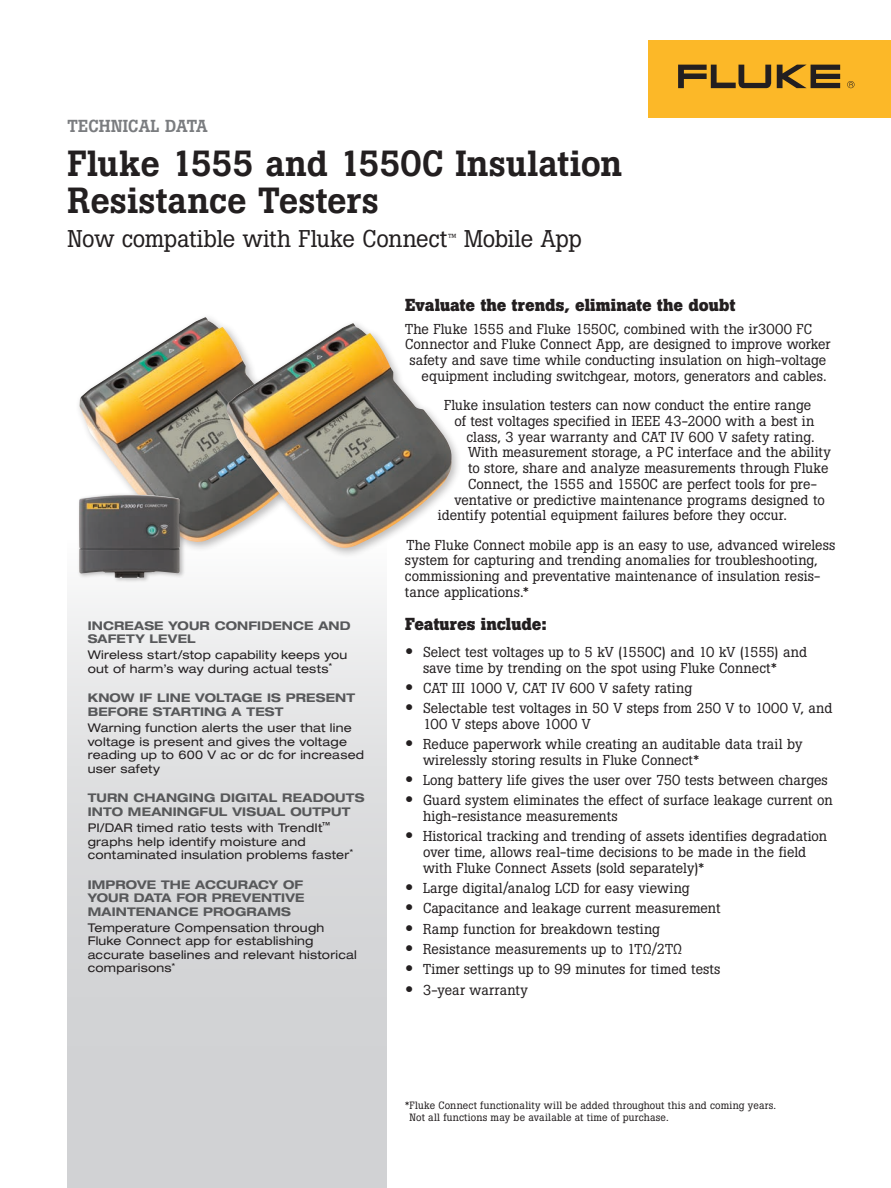
<style>
.page{position:relative;width:891px;height:1188px;background:#fff}
.page>*{position:absolute;margin:0;border:0;box-sizing:border-box;transform-origin:0 0}
.Headline{font:500 36px/37.5px "Boton Pro";color:#231f20}
.Body{font:24px "Boton Pro";letter-spacing:-.015em;color:#231f20}
.Subhead_1{font:700 17.25px "Boton Pro";color:#231f20}
.t1{font:500 17.25px "Boton Pro";color:#7a7c7f}
.Body-2{font:14.25px/15.8px "Boton Pro";letter-spacing:.005em;color:#231f20}
.Body_bullet{font:14.25px/15.8px "Boton Pro";letter-spacing:.005em;color:#231f20}
.Cover_sidebar_copy{font:expanded 12px/13.5px "Helvetica Neue LT Std";letter-spacing:.02em;color:#231f20}
.Cover_sidebar_subhea{font:700 expanded 12px/13.5px "Helvetica Neue LT Pro";letter-spacing:.015em;color:#57585a}
.Body_bullet-2{font:10.5px/12px "Boton Pro";letter-spacing:.02em;color:#231f20}
.s1{font-family:"Helvetica Neue LT Std";font-weight:500;font-stretch:expanded;font-size:16.5px}
</style>
<div class="page">
<div style="left:68px;top:540px;width:319px;height:648px;background:linear-gradient(to bottom,#f3f3f3,#c8c9cc)"></div>
<div style="left:648px;top:40px;width:243px;height:78px;background:#fcb828"></div>
<svg style="left:777px;top:65px;width:63px;height:23px"></svg>
<svg style="left:678px;top:65px;width:93px;height:23px"></svg>
<svg style="left:847px;top:81px;width:8px;height:7px"></svg>
<div style="left:75px;top:313px;width:240px;height:240px;background:#231f20;opacity:.3"></div>
<img style="left:79px;top:317px;width:226px;height:227px">
<div style="left:77px;top:492px;width:108px;height:92px;background:#231f20;opacity:.3"></div>
<img style="left:79px;top:495px;width:101px;height:83px">
<div style="left:223px;top:319px;width:239px;height:239px;background:#231f20;opacity:.3"></div>
<img style="left:227px;top:323px;width:225px;height:225px">
<p class="t1" style="left:68px;top:115px;width:142px">TECHNICAL DATA</p>
<p class="Headline" style="left:68px;top:144px;width:556px">Fluke 1555 and 1550C Insulation<br>Resistance Testers</p>
<p class="Body" style="left:68px;top:223px;width:516px">Now compatible with Fluke Connect<sup>™</sup> Mobile App</p>
<p class="Cover_sidebar_subhea" style="left:88px;top:618px;width:264px">INCREASE YOUR CONFIDENCE AND<br>SAFETY LEVEL</p>
<p class="Cover_sidebar_copy" style="left:88px;top:648px;width:261px">Wireless start/stop capability keeps you out of harm’s way during actual tests<sup>*</sup></p>
<p class="Cover_sidebar_subhea" style="left:88px;top:691px;width:269px">KNOW IF LINE VOLTAGE IS PRESENT<br>BEFORE STARTING A TEST</p>
<p class="Cover_sidebar_copy" style="left:88px;top:721px;width:278px">Warning function alerts the user that line voltage is present and gives the voltage reading up to 600 V ac or dc for increased user safety</p>
<p class="Cover_sidebar_subhea" style="left:88px;top:791px;width:278px">TURN CHANGING DIGITAL READOUTS<br>INTO MEANINGFUL VISUAL OUTPUT</p>
<p class="Cover_sidebar_copy" style="left:88px;top:821px;width:267px">PI/DAR timed ratio tests with TrendIt<sup>™ </sup>graphs help identify moisture and contaminated insulation problems faster<sup>*</sup></p>
<p class="Cover_sidebar_subhea" style="left:88px;top:877px;width:218px;text-align:justify">IMPROVE THE ACCURACY OF YOUR DATA FOR PREVENTIVE MAINTENANCE PROGRAMS</p>
<p class="Cover_sidebar_copy" style="left:88px;top:921px;width:271px">Temperature Compensation through<br>Fluke Connect app for establishing accurate baselines and relevant historical comparisons<sup>*</sup></p>
<p class="Subhead_1" style="left:405px;top:294px;width:332px">Evaluate the trends, eliminate the doubt</p>
<p class="Body-2" style="left:405px;top:321px;width:409px">The Fluke 1555 and Fluke 1550C, combined with the ir3000 FC</p>
<p class="Body-2" style="left:405px;top:337px;width:427px">Connector and Fluke Connect App, are designed to improve worker</p>
<p class="Body-2" style="left:410px;top:352px;width:418px">safety and save time while conducting insulation on high-voltage</p>
<p class="Body-2" style="left:422px;top:368px;width:407px">equipment including switchgear, motors, generators and cables.</p>
<p class="Body-2" style="left:444px;top:397px;width:369px">Fluke insulation testers can now conduct the entire range</p>
<p class="Body-2" style="left:455px;top:413px;width:361px">of test voltages specified in IEEE 43-2000 with a best in</p>
<p class="Body-2" style="left:467px;top:429px;width:350px">class, 3 year warranty and CAT IV 600 V safety rating.</p>
<p class="Body-2" style="left:468px;top:445px;width:364px">With measurement storage, a PC interface and the ability</p>
<p class="Body-2" style="left:468px;top:460px;width:362px">to store, share and analyze measurements through Fluke</p>
<p class="Body-2" style="left:468px;top:476px;width:351px">Connect, the 1555 and 1550C are perfect tools for pre-</p>
<p class="Body-2" style="left:454px;top:492px;width:372px">ventative or predictive maintenance programs designed to</p>
<p class="Body-2" style="left:438px;top:508px;width:351px">identify potential equipment failures before they occur.</p>
<p class="Body-2" style="left:405px;top:537px;width:432px">The Fluke Connect mobile app is an easy to use, advanced wireless system for capturing and trending anomalies for troubleshooting, commissioning and preventative maintenance of insulation resis&shy;tance applications.*</p>
<p class="Subhead_1" style="left:405px;top:613px;width:143px">Features include:</p>
<p class="Body_bullet" style="left:423px;top:644px;width:386px;text-indent:-18px"><span class="s1">•</span> Select test voltages up to 5 kV (1550C) and 10 kV (1555) and save time by trending on the spot using Fluke Connect*</p>
<p class="Body_bullet" style="left:405px;top:680px;width:289px"><span class="s1">•</span> CAT III 1000 V, CAT IV 600 V safety rating</p>
<p class="Body_bullet" style="left:423px;top:700px;width:411px;text-indent:-18px"><span class="s1">•</span> Selectable test voltages in 50 V steps from 250 V to 1000 V, and<br>100 V steps above 1000 V</p>
<p class="Body_bullet" style="left:423px;top:736px;width:381px;text-indent:-18px"><span class="s1">•</span> Reduce paperwork while creating an auditable data trail by wirelessly storing results in Fluke Connect*</p>
<p class="Body_bullet" style="left:405px;top:772px;width:424px"><span class="s1">•</span> Long battery life gives the user over 750 tests between charges</p>
<p class="Body_bullet" style="left:423px;top:793px;width:411px;text-indent:-18px"><span class="s1">•</span> Guard system eliminates the effect of surface leakage current on high-resistance measurements</p>
<p class="Body_bullet" style="left:423px;top:829px;width:406px;text-indent:-18px"><span class="s1">•</span> Historical tracking and trending of assets identifies degradation over time, allows real-time decisions to be made in the field with Fluke Connect Assets (sold separately)*</p>
<p class="Body_bullet" style="left:405px;top:880px;width:286px"><span class="s1">•</span> Large digital/analog LCD for easy viewing</p>
<p class="Body_bullet" style="left:405px;top:901px;width:317px"><span class="s1">•</span> Capacitance and leakage current measurement</p>
<p class="Body_bullet" style="left:405px;top:921px;width:256px"><span class="s1">•</span> Ramp function for breakdown testing</p>
<p class="Body_bullet" style="left:405px;top:941px;width:279px"><span class="s1">•</span> Resistance measurements up to 1TΩ/2TΩ</p>
<p class="Body_bullet" style="left:405px;top:961px;width:317px"><span class="s1">•</span> Timer settings up to 99 minutes for timed tests</p>
<p class="Body_bullet" style="left:405px;top:982px;width:124px"><span class="s1">•</span> 3-year warranty</p>
<p class="Body_bullet-2" style="left:410px;top:1099px;width:368px;text-indent:-5px">*Fluke Connect functionality will be added throughout this and coming years.<br>Not all functions may be available at time of purchase.</p>
</div>
